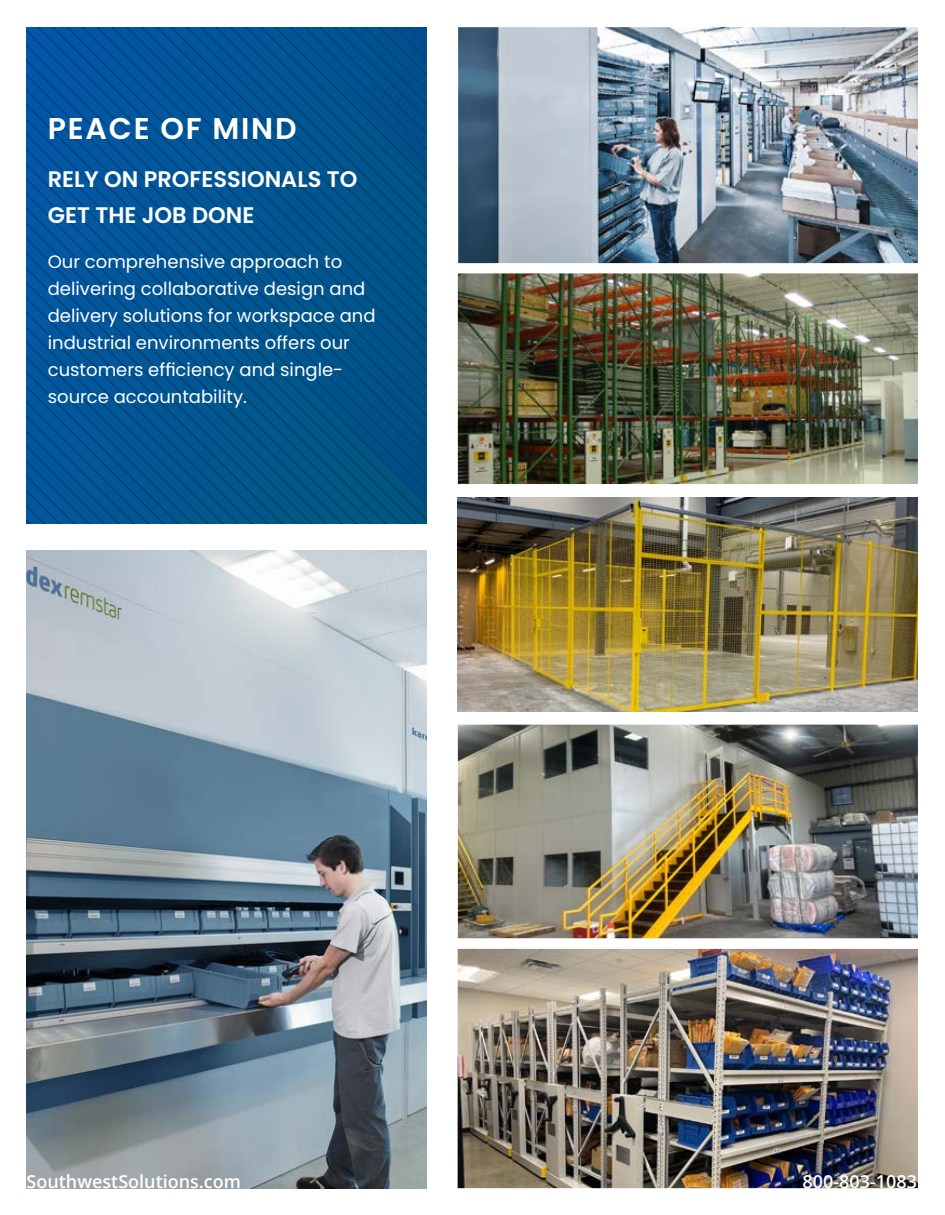
<style>
.page{position:relative;width:945px;height:1215px;background:#fff}
.page>*{position:absolute;margin:0;border:0;box-sizing:border-box;transform-origin:0 0}
.t1{font:600 30px "Poppins";letter-spacing:.06em;color:#fff}
.t2{font:600 22.5px/36px "Poppins";color:#fff}
.t3{font:18px/27px "Poppins";color:#fff}
.t4{font:600 18px "Open Sans";color:#fff}
</style>
<div class="page">
<svg style="left:27px;top:27px;width:46px;height:201px;background:#0253a1"></svg>
<svg style="left:73px;top:27px;width:76px;height:201px;background:#01539c"></svg>
<svg style="left:149px;top:27px;width:278px;height:201px;background:#00528f"></svg>
<svg style="left:27px;top:228px;width:400px;height:296px;background:#00538d"></svg>
<img style="left:458px;top:949px;width:460px;height:239px">
<img style="left:458px;top:725px;width:460px;height:213px">
<img style="left:458px;top:497px;width:460px;height:214px">
<img style="left:458px;top:273px;width:460px;height:211px">
<img style="left:458px;top:27px;width:460px;height:236px">
<img style="left:27px;top:550px;width:400px;height:638px">
<h1 class="t1" style="left:48px;top:111px;width:250px">PEACE OF MIND</h1>
<p class="t2" style="left:48px;top:161px;width:311px">RELY ON PROFESSIONALS TO<br>GET THE JOB DONE</p>
<p class="t3" style="left:48px;top:249px;width:329px">Our comprehensive approach to delivering collaborative design and delivery solutions for workspace and industrial environments offers our customers efficiency and single&shy;source accountability.</p>
<p class="t4" style="left:27px;top:1169px;width:216px">SouthwestSolutions.com</p>
<p class="t4" style="left:803px;top:1169px;width:116px">800-803-1083</p>
</div>
